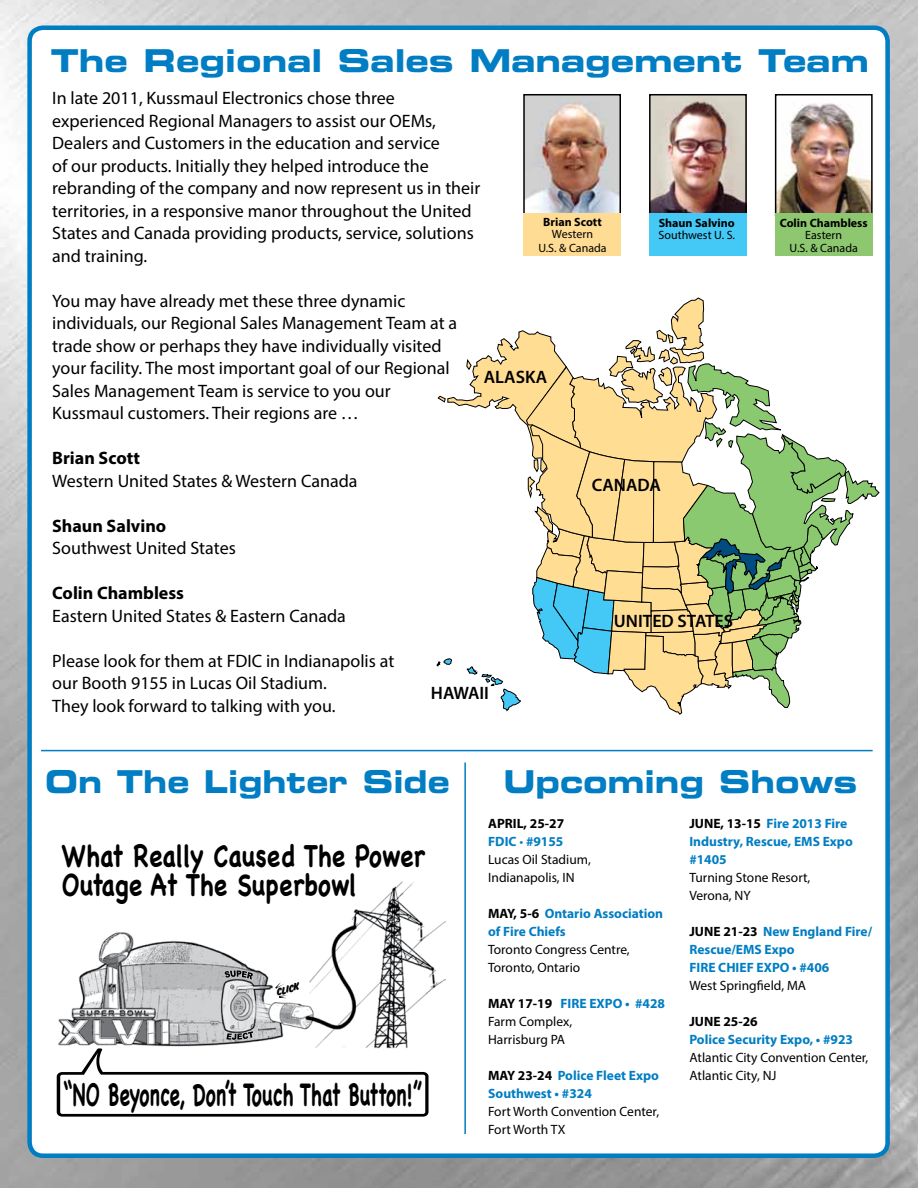
<style>
.page{position:relative;width:918px;height:1188px;background:#fff}
.page>*{position:absolute;margin:0;border:0;box-sizing:border-box;transform-origin:0 0}
.t1{font:31.5px "Eurostile LT Std Bold Ex 2";color:#007dc3}
.t2{font:31.5px "Eurostile LT Std Bold Ex 2";color:#007dc3;scale:.94 1}
.t3{font:31.5px "Eurostile LT Std Bold Ex 2";color:#007dc3;scale:.96 1}
.t4{font:700 31.2px "Chalkboard";color:#000;scale:.62 1}
.t5{font:700 30.45px/29.1px "Chalkboard";color:#000;scale:.8 1}
.t6{font:18px/22.5px "Myriad Pro";color:#000}
.t7{font:700 18px "Myriad Pro";color:#000}
.t8{font:600 18px "Myriad Pro";color:#000}
.t9{font:13.5px/18px "Myriad Pro";color:#000}
.t10{font:700 13.5px/18px "Myriad Pro";color:#007dc3}
.t11{font:700 13.5px "Myriad Pro";color:#000}
.t12{font:12px/13.5px "Myriad Pro";color:#000;text-align:center}
.t13{font:700 12px "Myriad Pro";color:#000}
.t14{font:700 10.65px "Flash P";color:#000;scale:1.11 1}
.s1{font-weight:700}
.s2{font-weight:700;color:#007dc3}
.s3{color:#007dc3}
.s4{color:#000}
</style>
<div class="page">
<img style="left:0;top:0;width:918px;height:1188px">
<div style="left:30px;top:28px;width:858px;height:1128px;background:#fff;border-radius:14px"></div>
<div style="left:27px;top:26px;width:863px;height:1132px;border:4px solid #007dc3;border-radius:14px"></div>
<hr style="left:464px;top:762px;width:2px;height:372px;background:#007dc3">
<hr style="left:41px;top:750px;width:832px;height:1px;background:#007dc3">
<img style="left:56px;top:881px;width:390px;height:219px">
<svg style="left:57px;top:1048px;width:372px;height:69px"></svg>
<svg style="left:225px;top:1030px;width:29px;height:11px"></svg>
<svg style="left:223px;top:963px;width:64px;height:56px"></svg>
<img style="left:526px;top:97px;width:92px;height:116px">
<div style="left:523px;top:94px;width:98px;height:122px;border:2px solid #000"></div>
<div style="left:523px;top:214px;width:98px;height:42px;background:#ffdc94"></div>
<img style="left:652px;top:97px;width:92px;height:117px">
<div style="left:649px;top:94px;width:98px;height:130px;border:2px solid #000"></div>
<img style="left:778px;top:103px;width:92px;height:110px">
<div style="left:775px;top:94px;width:98px;height:122px;border:2px solid #000"></div>
<div style="left:649px;top:214px;width:98px;height:42px;background:#44c8f5"></div>
<div style="left:775px;top:214px;width:98px;height:42px;background:#8dc870"></div>
<svg style="left:436px;top:297px;width:444px;height:418px"></svg>
<h1 class="t1" style="left:51px;top:39px;width:820px">The Regional Sales Management Team</h1>
<p class="t6" style="left:52px;top:87px;width:430px">In late 2011, Kussmaul Electronics chose three experienced Regional Managers to assist our OEMs, Dealers and Customers in the education and service<br>of our products. Initially they helped introduce the rebranding of the company and now represent us in their territories, in a responsive manor throughout the United States and Canada providing products, service, solutions and training.</p>
<p class="t6" style="left:52px;top:289px;width:406px">You may have already met these three dynamic individuals, our Regional Sales Management Team at a trade show or perhaps they have individually visited your facility. The most important goal of our Regional Sales Management Team is service to you our Kussmaul customers. Their regions are …</p>
<p class="t7" style="left:52px;top:446px;width:89px">Brian Scott</p>
<p class="t6" style="left:52px;top:469px;width:307px">Western United States &amp; Western Canada</p>
<p class="t7" style="left:52px;top:514px;width:116px">Shaun Salvino</p>
<p class="t6" style="left:52px;top:537px;width:185px">Southwest United States</p>
<p class="t7" style="left:52px;top:581px;width:133px">Colin Chambless</p>
<p class="t6" style="left:52px;top:604px;width:295px">Eastern United States &amp; Eastern Canada</p>
<p class="t6" style="left:52px;top:649px;width:344px">Please look for them at FDIC in Indianapolis at our Booth 9155 in Lucas Oil Stadium.<br>They look forward to talking with you.</p>
<p class="t13" style="left:543px;top:214px;width:60px">Brian Scott</p>
<p class="t12" style="left:538px;top:227px;width:70px">Western<br>U.S. &amp; Canada</p>
<p class="t13" style="left:659px;top:215px;width:78px">Shaun Salvino</p>
<p class="t12" style="left:659px;top:228px;width:78px">Southwest U. S.</p>
<p class="t8" style="left:484px;top:365px;width:65px">ALASKA</p>
<p class="t8" style="left:592px;top:473px;width:71px">CANADA</p>
<p class="t8" style="left:614px;top:610px;width:121px">UNITED STATES</p>
<p class="t8" style="left:431px;top:682px;width:60px">HAWAII</p>
<p class="t13" style="left:780px;top:215px;width:89px">Colin Chambless</p>
<p class="t12" style="left:790px;top:228px;width:70px">Eastern<br>U.S. &amp; Canada</p>
<h1 class="t2" style="left:45px;top:759px;width:432px">On The Lighter Side</h1>
<h3 class="t5" style="left:62px;top:841px;width:455px">What Really Caused The Power<br>Outage At The Superbowl</h3>
<p class="t14" style="left:274px;top:987px;width:22px;rotate:-16deg">CLICK</p>
<h2 class="t4" style="left:63px;top:1076px;width:580px">“NO Beyonce, Don’t Touch That Button!”</h2>
<h1 class="t3" style="left:503px;top:759px;width:370px">Upcoming Shows</h1>
<p class="t9" style="left:488px;top:814px;width:104px"><span class="s1">APRIL, 25-27<br></span><span class="s2">FDIC</span> <span class="s3">•</span> <span class="s2">#9155<br></span>Lucas Oil Stadium,<br>Indianapolis, IN</p>
<p class="t10" style="left:488px;top:904px;width:177px"><span class="s4">MAY, 5-6</span> Ontario Association of Fire Chiefs</p>
<p class="t9" style="left:488px;top:940px;width:143px">Toronto Congress Centre,<br>Toronto, Ontario</p>
<p class="t9" style="left:488px;top:994px;width:178px"><span class="s1">MAY 17-19</span> <span class="s2">FIRE EXPO • #428<br></span>Farm Complex,<br>Harrisburg PA</p>
<p class="t10" style="left:488px;top:1066px;width:172px"><span class="s4">MAY 23-24</span> Police Fleet Expo<br>Southwest • #324</p>
<p class="t9" style="left:488px;top:1102px;width:172px">Fort Worth Convention Center,<br>Fort Worth TX</p>
<p class="t10" style="left:689px;top:814px;width:165px"><span class="s4">JUNE, 13-15</span> Fire 2013 Fire<br>Industry, Rescue, EMS Expo #1405</p>
<p class="t9" style="left:689px;top:868px;width:122px">Turning Stone Resort,<br>Verona, NY</p>
<p class="t10" style="left:689px;top:922px;width:184px"><span class="s4">JUNE 21-23</span> New England Fire/<br>Rescue/EMS Expo<br>FIRE CHIEF EXPO • #406</p>
<p class="t9" style="left:689px;top:976px;width:118px">West Springfield, MA</p>
<p class="t11" style="left:689px;top:1013px;width:70px">JUNE 25-26</p>
<p class="t10" style="left:689px;top:1030px;width:165px">Police Security Expo, • #923</p>
<p class="t9" style="left:689px;top:1048px;width:180px">Atlantic City Convention Center,<br>Atlantic City, NJ</p>
</div>
